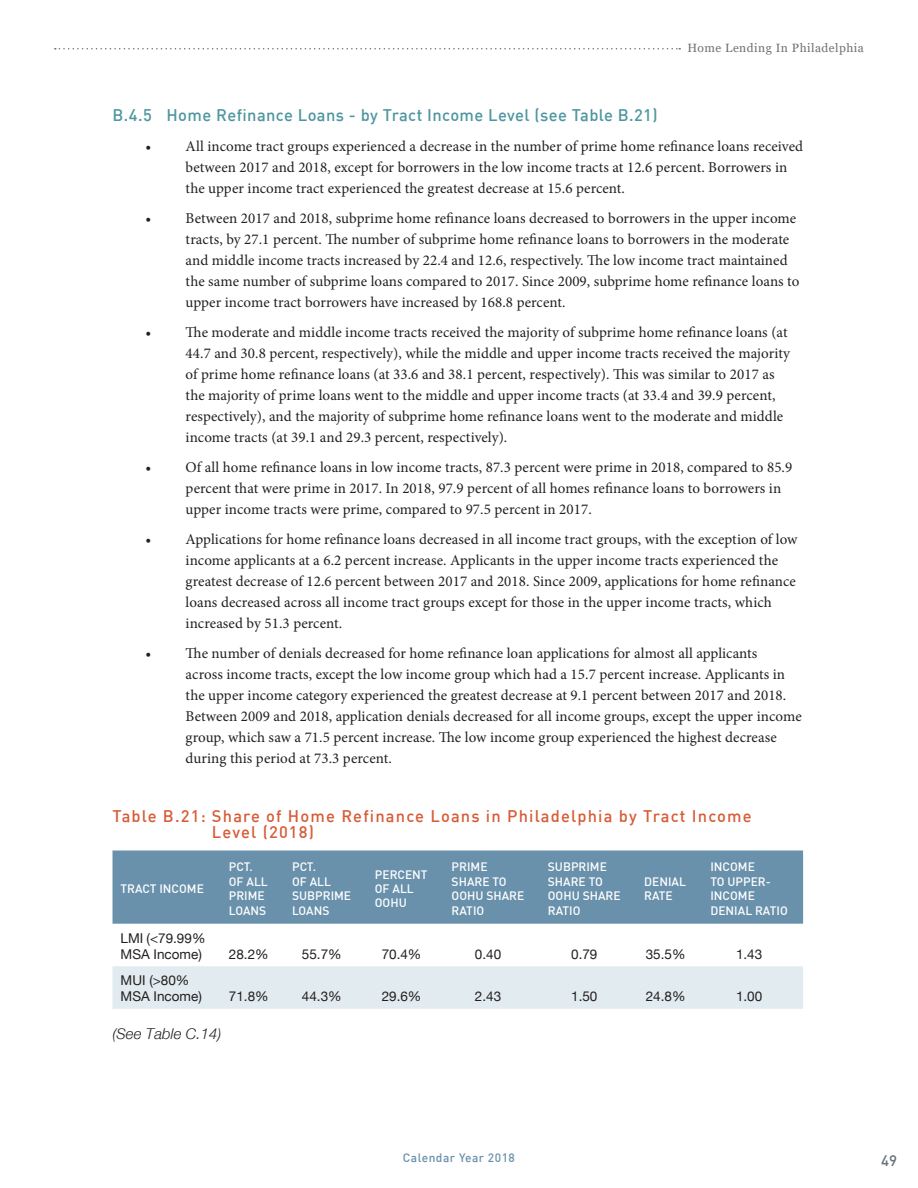
<style>
.page{position:relative;width:918px;height:1188px;background:#fff}
.page>*{position:absolute;margin:0;border:0;box-sizing:border-box;transform-origin:0 0}
.Table_Title{font:500 16.5px/16.5px "DIN";letter-spacing:.07em;color:#d75c37}
.Head{font:500 16.5px "DIN";letter-spacing:.025em;color:#4e96a0}
.t1{font:15px/21px "Minion Pro";letter-spacing:.005em;color:#231f20}
.See_Appen{font:italic 15px "Helvetica Neue";letter-spacing:.005em;color:#231f20}
.t2{font:500 15px "DIN";color:#67727a}
.Table_Text{font:13.5px/16.2px "Helvetica Neue";color:#231f20}
.Table_Head{font:500 12px/14.4px "DIN";color:#fff}
.t3{font:12px "Georgia";letter-spacing:.04em;color:#717074}
.t4{font:500 12px "DIN";letter-spacing:.04em;color:#6991ac}
</style>
<div class="page">
<div style="left:112px;top:850px;width:691px;height:74px;background:#6991ac"></div>
<div style="left:112px;top:966px;width:691px;height:43px;background:#e2ebef"></div>
<svg style="left:55px;top:48px;width:625px;height:2px"></svg>
<p class="t3" style="left:687px;top:41px;width:178px">Home Lending In Philadelphia</p>
<p class="Head" style="left:112px;top:105px;width:547px">B.4.5 Home Refinance Loans - by Tract Income Level (see Table B.21)</p>
<p class="t1" style="left:186px;top:136px;width:619px;text-indent:-40px">• All income tract groups experienced a decrease in the number of prime home refinance loans received between 2017 and 2018, except for borrowers in the low income tracts at 12.6 percent. Borrowers in the upper income tract experienced the greatest decrease at 15.6 percent.</p>
<p class="t1" style="left:186px;top:208px;width:615px;text-indent:-40px">• Between 2017 and 2018, subprime home refinance loans decreased to borrowers in the upper income tracts, by 27.1 percent. The number of subprime home refinance loans to borrowers in the moderate and middle income tracts increased by 22.4 and 12.6, respectively. The low income tract maintained the same number of subprime loans compared to 2017. Since 2009, subprime home refinance loans to upper income tract borrowers have increased by 168.8 percent.</p>
<p class="t1" style="left:186px;top:322px;width:606px;text-indent:-40px">• The moderate and middle income tracts received the majority of subprime home refinance loans (at 44.7 and 30.8 percent, respectively), while the middle and upper income tracts received the majority of prime home refinance loans (at 33.6 and 38.1 percent, respectively). This was similar to 2017 as the majority of prime loans went to the middle and upper income tracts (at 33.4 and 39.9 percent, respectively), and the majority of subprime home refinance loans went to the moderate and middle income tracts (at 39.1 and 29.3 percent, respectively).</p>
<p class="t1" style="left:186px;top:457px;width:608px;text-indent:-40px">• Of all home refinance loans in low income tracts, 87.3 percent were prime in 2018, compared to 85.9 percent that were prime in 2017. In 2018, 97.9 percent of all homes refinance loans to borrowers in upper income tracts were prime, compared to 97.5 percent in 2017.</p>
<p class="t1" style="left:186px;top:529px;width:613px;text-indent:-40px">• Applications for home refinance loans decreased in all income tract groups, with the exception of low income applicants at a 6.2 percent increase. Applicants in the upper income tracts experienced the greatest decrease of 12.6 percent between 2017 and 2018. Since 2009, applications for home refinance loans decreased across all income tract groups except for those in the upper income tracts, which increased by 51.3 percent.</p>
<p class="t1" style="left:186px;top:643px;width:618px;text-indent:-40px">• The number of denials decreased for home refinance loan applications for almost all applicants<br>across income tracts, except the low income group which had a 15.7 percent increase. Applicants in the upper income category experienced the greatest decrease at 9.1 percent between 2017 and 2018.<br>Between 2009 and 2018, application denials decreased for all income groups, except the upper income group, which saw a 71.5 percent increase. The low income group experienced the highest decrease during this period at 73.3 percent.</p>
<p class="Table_Title" style="left:212px;top:807px;width:541px;text-indent:-99px">Table B.21: Share of Home Refinance Loans in Philadelphia by Tract Income<br>Level (2018)</p>
<p class="Table_Head" style="left:121px;top:881px;width:85px">TRACT INCOME</p>
<p class="Table_Text" style="left:121px;top:929px;width:86px">LMI (&lt;79.99%<br>MSA Income)</p>
<p class="Table_Text" style="left:121px;top:972px;width:83px">MUI (&gt;80%<br>MSA Income)</p>
<p class="Table_Head" style="left:229px;top:860px;width:40px">PCT.<br>OF ALL<br>PRIME<br>LOANS</p>
<p class="Table_Head" style="left:292px;top:860px;width:61px">PCT.<br>OF ALL<br>SUBPRIME<br>LOANS</p>
<p class="Table_Head" style="left:375px;top:867px;width:54px">PERCENT<br>OF ALL<br>OOHU</p>
<p class="Table_Head" style="left:452px;top:860px;width:74px">PRIME<br>SHARE TO<br>OOHU SHARE<br>RATIO</p>
<p class="Table_Head" style="left:548px;top:860px;width:74px">SUBPRIME<br>SHARE TO<br>OOHU SHARE<br>RATIO</p>
<p class="Table_Head" style="left:644px;top:874px;width:43px">DENIAL<br>RATE</p>
<p class="Table_Head" style="left:710px;top:860px;width:79px">INCOME<br>TO UPPER-<br>INCOME<br>DENIAL RATIO</p>
<p class="Table_Text" style="left:229px;top:946px;width:41px">28.2%</p>
<p class="Table_Text" style="left:302px;top:946px;width:41px">55.7%</p>
<p class="Table_Text" style="left:382px;top:946px;width:41px">70.4%</p>
<p class="Table_Text" style="left:475px;top:946px;width:28px">0.40</p>
<p class="Table_Text" style="left:571px;top:946px;width:28px">0.79</p>
<p class="Table_Text" style="left:646px;top:946px;width:41px">35.5%</p>
<p class="Table_Text" style="left:736px;top:946px;width:28px">1.43</p>
<p class="Table_Text" style="left:229px;top:988px;width:41px">71.8%</p>
<p class="Table_Text" style="left:302px;top:988px;width:41px">44.3%</p>
<p class="Table_Text" style="left:382px;top:988px;width:41px">29.6%</p>
<p class="Table_Text" style="left:475px;top:988px;width:28px">2.43</p>
<p class="Table_Text" style="left:571px;top:988px;width:28px">1.50</p>
<p class="Table_Text" style="left:646px;top:988px;width:41px">24.8%</p>
<p class="Table_Text" style="left:736px;top:988px;width:28px">1.00</p>
<p class="See_Appen" style="left:112px;top:1025px;width:110px">(See Table C.14)</p>
<p class="t4" style="left:403px;top:1150px;width:114px">Calendar Year 2018</p>
<p class="t2" style="left:881px;top:1150px;width:17px">49</p>
</div>
